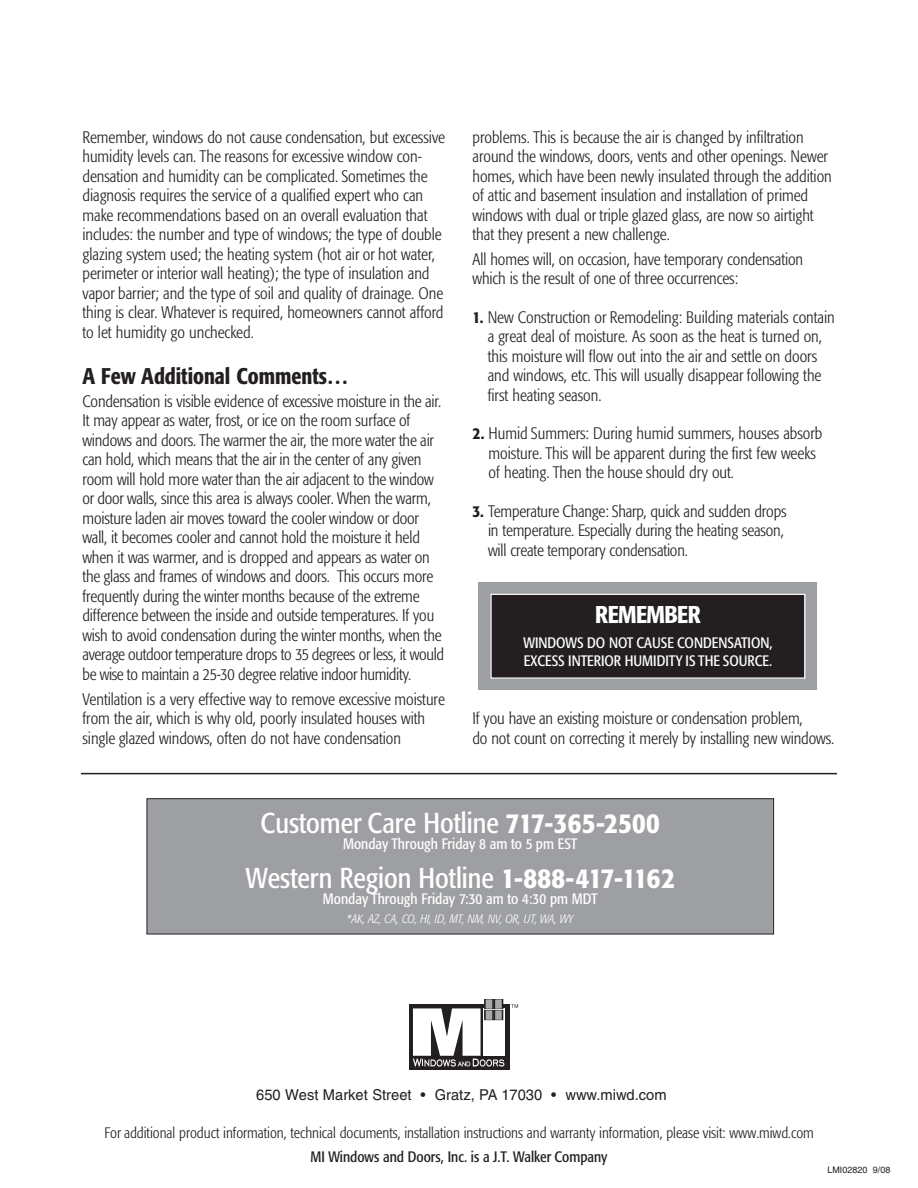
<style>
.page{position:relative;width:918px;height:1188px;background:#fff}
.page>*{position:absolute;margin:0;border:0;box-sizing:border-box;transform-origin:0 0}
.t1{font:condensed 28.5px "Formata BQ";color:#fff}
.t2{font:500 condensed 24px "Formata BQ";letter-spacing:-.025em;color:#fff}
.t3{font:500 condensed 22.5px "Formata BQ";color:#231f20}
.t4{font:300 condensed 16.5px/19.5px "Formata BQ";color:#231f20}
.t5{font:condensed 15px/18px "Formata BQ";color:#fff}
.t6{font:300 condensed 15px "Formata BQ";color:#231f20}
.t7{font:15px "Helvetica";color:#231f20}
.t8{font:condensed 15px "Formata BQ";color:#231f20}
.t9{font:italic 300 condensed 12px "Formata BQ";color:#fff}
.t10{font:9px "Helvetica";color:#231f20}
.s1{font-weight:500}
</style>
<div class="page">
<hr style="left:81px;top:773px;width:756px;height:1px;background:#231f20">
<div style="left:479px;top:583px;width:338px;height:107px;background:#9d9fa2"></div>
<div style="left:492px;top:595px;width:312px;height:82px;background:#231f20"></div>
<div style="left:491px;top:594px;width:314px;height:85px;border:1px solid #fff"></div>
<div style="left:147px;top:799px;width:626px;height:135px;background:#9d9fa2"></div>
<div style="left:147px;top:798px;width:627px;height:136px;border:1px solid #231f20"></div>
<div style="left:409px;top:1004px;width:100px;height:66px;background:#231f20"></div>
<div style="left:485px;top:999px;width:17px;height:21px;background:#353132"></div>
<div style="left:485px;top:999px;width:8px;height:10px;background:#a8a9ad"></div>
<div style="left:485px;top:999px;width:8px;height:10px;border:1px solid #231f20"></div>
<div style="left:494px;top:999px;width:9px;height:10px;background:#a8a9ad"></div>
<div style="left:494px;top:999px;width:9px;height:10px;border:1px solid #231f20"></div>
<svg style="left:511px;top:1004px;width:7px;height:4px"></svg>
<svg style="left:413px;top:1008px;width:91px;height:59px"></svg>
<p class="t4" style="left:82px;top:128px;width:364px">Remember, windows do not cause condensation, but excessive humidity levels can. The reasons for excessive window con&shy;densation and humidity can be complicated. Sometimes the diagnosis requires the service of a qualified expert who can make recommendations based on an overall evaluation that includes: the number and type of windows; the type of double glazing system used; the heating system (hot air or hot water, perimeter or interior wall heating); the type of insulation and vapor barrier; and the type of soil and quality of drainage. One thing is clear. Whatever is required, homeowners cannot afford to let humidity go unchecked.</p>
<h3 class="t3" style="left:82px;top:367px;width:268px">A Few Additional Comments…</h3>
<p class="t4" style="left:82px;top:392px;width:363px">Condensation is visible evidence of excessive moisture in the air.<br>It may appear as water, frost, or ice on the room surface of windows and doors. The warmer the air, the more water the air can hold, which means that the air in the center of any given room will hold more water than the air adjacent to the window or door walls, since this area is always cooler. When the warm, moisture laden air moves toward the cooler window or door wall, it becomes cooler and cannot hold the moisture it held when it was warmer, and is dropped and appears as water on the glass and frames of windows and doors. This occurs more frequently during the winter months because of the extreme difference between the inside and outside temperatures. If you wish to avoid condensation during the winter months, when the average outdoor temperature drops to 35 degrees or less, it would be wise to maintain a 25-30 degree relative indoor humidity.</p>
<p class="t4" style="left:82px;top:690px;width:364px">Ventilation is a very effective way to remove excessive moisture from the air, which is why old, poorly insulated houses with single glazed windows, often do not have condensation</p>
<p class="t4" style="left:472px;top:128px;width:361px">problems. This is because the air is changed by infiltration around the windows, doors, vents and other openings. Newer homes, which have been newly insulated through the addition of attic and basement insulation and installation of primed windows with dual or triple glazed glass, are now so airtight that they present a new challenge.</p>
<p class="t4" style="left:472px;top:251px;width:332px">All homes will, on occasion, have temporary condensation which is the result of one of three occurrences:</p>
<p class="t4" style="left:488px;top:309px;width:349px;text-indent:-15px"><span class="s1">1.</span> New Construction or Remodeling: Building materials contain a great deal of moisture. As soon as the heat is turned on, this moisture will flow out into the air and settle on doors and windows, etc. This will usually disappear following the first heating season.</p>
<p class="t4" style="left:489px;top:425px;width:335px;text-indent:-16px"><span class="s1">2.</span> Humid Summers: During humid summers, houses absorb moisture. This will be apparent during the first few weeks of heating. Then the house should dry out.</p>
<p class="t4" style="left:488px;top:502px;width:300px;text-indent:-16px"><span class="s1">3.</span> Temperature Change: Sharp, quick and sudden drops in temperature. Especially during the heating season, will create temporary condensation.</p>
<h2 class="t2" style="left:595px;top:605px;width:107px">REMEMBER</h2>
<p class="t5" style="left:523px;top:635px;width:251px">WINDOWS DO NOT CAUSE CONDENSATION,<br>EXCESS INTERIOR HUMIDITY IS THE SOURCE.</p>
<p class="t4" style="left:472px;top:710px;width:363px">If you have an existing moisture or condensation problem,<br>do not count on correcting it merely by installing new windows.</p>
<h1 class="t1" style="left:261px;top:811px;width:401px">Customer Care Hotline <span class="s1">717-365-2500</span></h1>
<p class="t5" style="left:343px;top:836px;width:236px">Monday Through Friday 8 am to 5 pm EST</p>
<h1 class="t1" style="left:246px;top:866px;width:430px">Western Region Hotline <span class="s1">1-888-417-1162</span></h1>
<p class="t5" style="left:323px;top:891px;width:276px">Monday Through Friday 7:30 am to 4:30 pm MDT</p>
<p class="t9" style="left:347px;top:914px;width:228px">*AK, AZ, CA, CO, HI, ID, MT, NM, NV, OR, UT, WA, WY</p>
<p class="t7" style="left:256px;top:1089px;width:412px">650 West Market Street • Gratz, PA 17030 • www.miwd.com</p>
<p class="t6" style="left:105px;top:1127px;width:711px">For additional product information, technical documents, installation instructions and warranty information, please visit: www.miwd.com</p>
<p class="t8" style="left:311px;top:1150px;width:298px">MI Windows and Doors, Inc. is a J.T. Walker Company</p>
<p class="t10" style="left:827px;top:1166px;width:65px">LMI02820 9/08</p>
</div>
